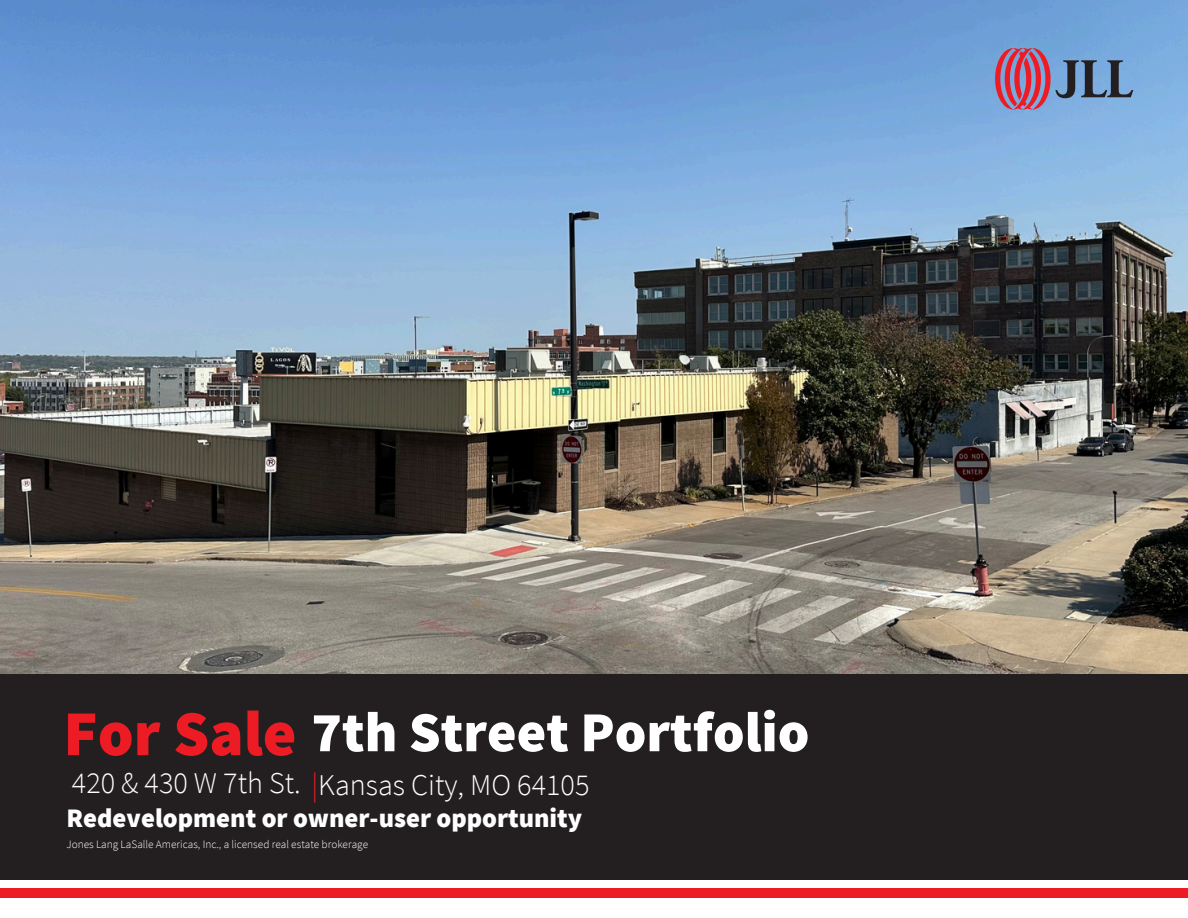
<style>
.page{position:relative;width:1188px;height:918px;background:#fff}
.page>*{position:absolute;margin:0;border:0;box-sizing:border-box;transform-origin:0 0}
.t1{font:900 64.05px "Source Sans Pro";color:#ed1c24}
.t2{font:900 56.55px "Source Sans Pro";color:#fff}
.t3{font:300 30.15px "Source Sans Pro";color:#fff}
.t4{font:900 26.55px "Source Sans Pro";color:#fff}
.t5{font:300 11.25px "Source Sans Pro";color:#fff}
.s1{color:#ed1c24}
</style>
<div class="page">
<img style="left:0;top:0;width:1188px;height:675px">
<div style="left:0;top:675px;width:1188px;height:205px;background:#231f20"></div>
<div style="left:0;top:889px;width:1188px;height:8px;background:#ed1c24"></div>
<svg style="left:1055px;top:60px;width:24px;height:38px"></svg>
<svg style="left:1081px;top:60px;width:26px;height:37px"></svg>
<svg style="left:1107px;top:60px;width:26px;height:37px"></svg>
<svg style="left:995px;top:48px;width:56px;height:62px;background:#b16281"></svg>
<h2 class="t2" style="left:311px;top:696px;width:499px">7th Street Portfolio</h2>
<h1 class="t1" style="left:63px;top:692px;width:235px">For Sale</h1>
<h3 class="t3" style="left:72px;top:765px;width:519px">420 &amp; 430 W 7th St. <span class="s1">|</span>Kansas City, MO 64105</h3>
<p class="t4" style="left:66px;top:801px;width:517px">Redevelopment or owner-user opportunity</p>
<p class="t5" style="left:66px;top:837px;width:303px">Jones Lang LaSalle Americas, Inc., a licensed real estate brokerage</p>
</div>
